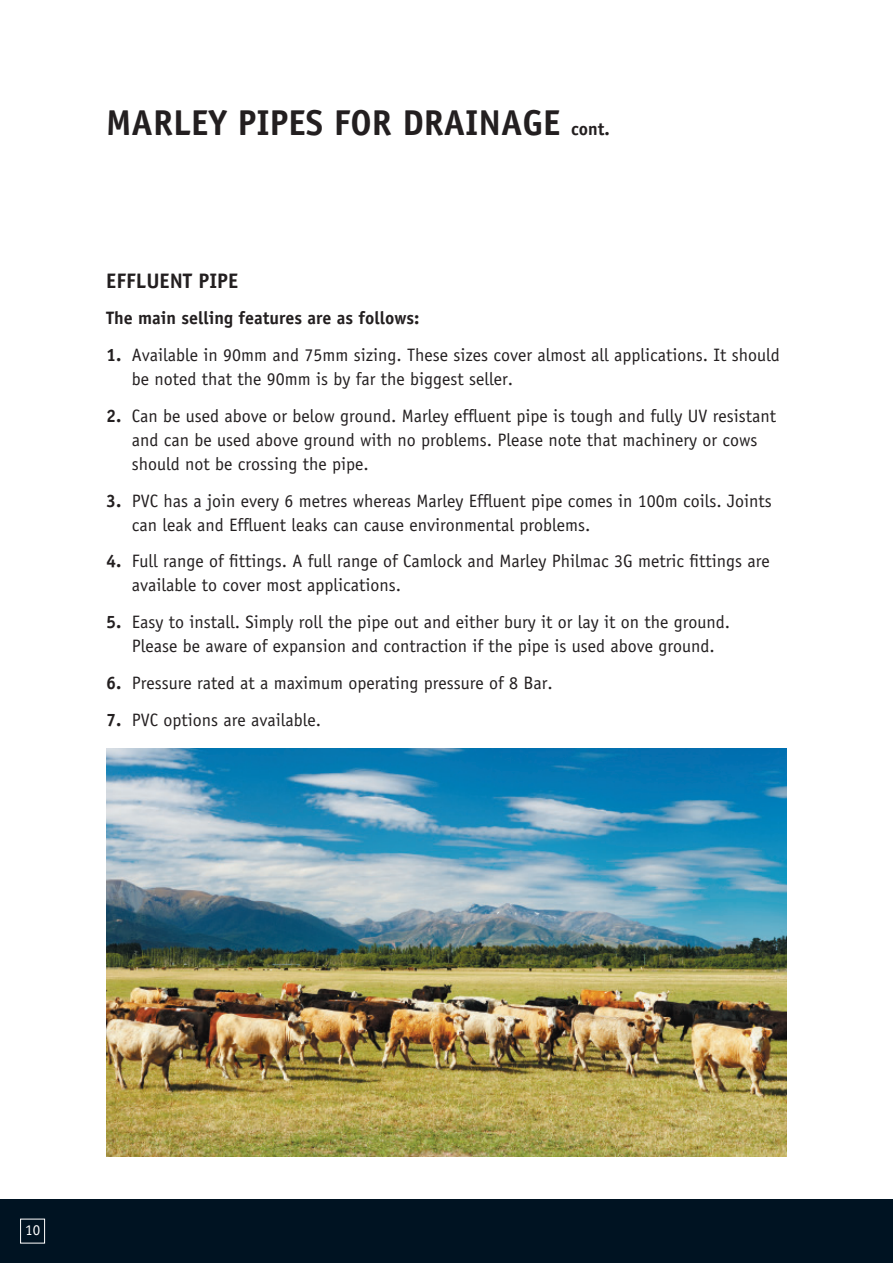
<style>
.page{position:relative;width:893px;height:1263px;background:#fff}
.page>*{position:absolute;margin:0;border:0;box-sizing:border-box;transform-origin:0 0}
.t1{font:700 36px "Officina Sans";color:#231f20}
.t2{font:700 21px "Officina Sans";color:#231f20}
.t3{font:18px/24px "Officina Sans";color:#231f20}
.t4{font:700 18px "Officina Sans";color:#231f20}
.t5{font:15px "Officina Sans";color:#fff}
.s1{font-size:18px}
.s2{font-weight:700}
</style>
<div class="page">
<div style="left:0;top:1199px;width:893px;height:64px;background:#001322"></div>
<div style="left:20px;top:1219px;width:25px;height:24px;border:1px solid #fff"></div>
<img style="left:106px;top:748px;width:681px;height:409px">
<h1 class="t1" style="left:106px;top:100px;width:505px">MARLEY PIPES FOR DRAINAGE <span class="s1">cont.</span></h1>
<p class="t2" style="left:106px;top:267px;width:133px">EFFLUENT PIPE</p>
<p class="t4" style="left:106px;top:307px;width:315px">The main selling features are as follows:</p>
<p class="t3" style="left:132px;top:343px;width:649px;text-indent:-26px"><span class="s2">1.</span> Available in 90mm and 75mm sizing. These sizes cover almost all applications. It should be noted that the 90mm is by far the biggest seller.</p>
<p class="t3" style="left:132px;top:404px;width:646px;text-indent:-26px"><span class="s2">2.</span> Can be used above or below ground. Marley effluent pipe is tough and fully UV resistant and can be used above ground with no problems. Please note that machinery or cows should not be crossing the pipe.</p>
<p class="t3" style="left:132px;top:489px;width:642px;text-indent:-26px"><span class="s2">3.</span> PVC has a join every 6 metres whereas Marley Effluent pipe comes in 100m coils. Joints can leak and Effluent leaks can cause environmental problems.</p>
<p class="t3" style="left:132px;top:549px;width:639px;text-indent:-26px"><span class="s2">4.</span> Full range of fittings. A full range of Camlock and Marley Philmac 3G metric fittings are available to cover most applications.</p>
<p class="t3" style="left:106px;top:610px;width:625px;text-align:center"><span class="s2">5.</span> Easy to install. Simply roll the pipe out and either bury it or lay it on the ground.<br>Please be aware of expansion and contraction if the pipe is used above ground.</p>
<p class="t3" style="left:106px;top:671px;width:448px"><span class="s2">6.</span> Pressure rated at a maximum operating pressure of 8 Bar.</p>
<p class="t3" style="left:106px;top:708px;width:216px"><span class="s2">7.</span> PVC options are available.</p>
<p class="t5" style="left:25px;top:1221px;width:16px">10</p>
</div>
